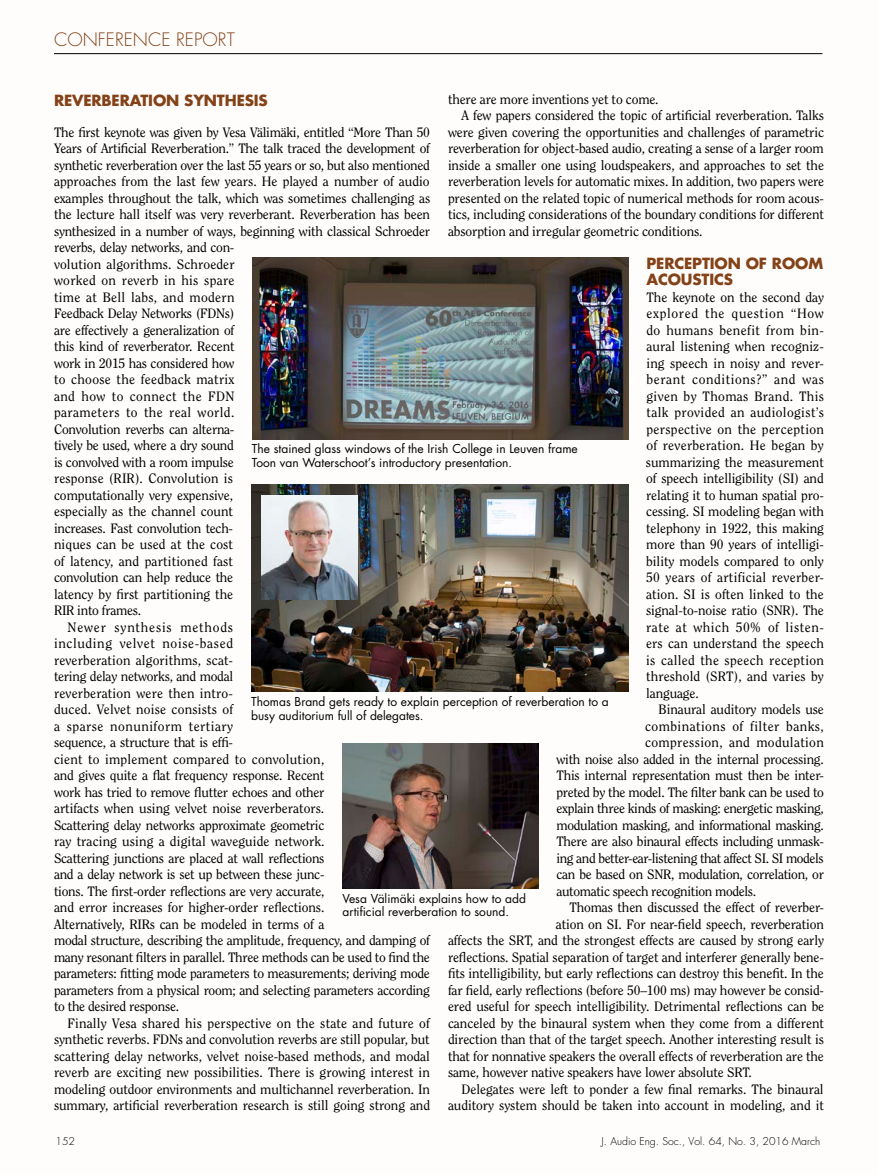
<style>
.page{position:relative;width:878px;height:1175px;background:#fff}
.page>*{position:absolute;margin:0;border:0;box-sizing:border-box;transform-origin:0 0}
.t1{font:300 18px "Futura Std";color:#844218}
.Featurehead{font:700 15px/16.5px "Futura Std";letter-spacing:-.01em;color:#844218}
.Body_text{font:13.5px/16.5px "Clearface Std";letter-spacing:-.01em;color:#000;text-align:justify}
.Paragraph_after_head{font:13.5px/16.5px "Clearface Std";letter-spacing:-.015em;color:#000}
.Body_text-2{font:13.5px "Clearface Std";letter-spacing:-.03em;color:#000}
.Body_text-3{font:13.5px "Clearface Std";letter-spacing:.03em;color:#000}
.Body_text-4{font:13.5px "Clearface Std";letter-spacing:.025em;color:#000}
.Photo_fig_captions{font:12px/13.5px "Futura Std";color:#000}
.t2{font:300 10.5px "Futura Std";color:#000}
</style>
<div class="page">
<hr style="left:54px;top:53px;width:768px;height:1px;background:#000">
<img style="left:252px;top:257px;width:376px;height:182px">
<img style="left:342px;top:743px;width:196px;height:146px">
<img style="left:251px;top:484px;width:377px;height:208px">
<img style="left:262px;top:495px;width:95px;height:104px">
<h1 class="t1" style="left:54px;top:29px;width:182px">CONFERENCE REPORT</h1>
<p class="Body_text" style="left:448px;top:91px;width:212px">there are more inventions yet to come.</p>
<p class="Body_text" style="left:448px;top:107px;width:378px;text-indent:14px">A few papers considered the topic of artificial reverberation. Talks were given covering the opportunities and challenges of parametric reverberation for object-based audio, creating a sense of a larger room inside a smaller one using loudspeakers, and approaches to set the reverberation levels for automatic mixes. In addition, two papers were presented on the related topic of numerical methods for room acous&shy;tics, including considerations of the boundary conditions for different absorption and irregular geometric conditions.</p>
<p class="Featurehead" style="left:646px;top:254px;width:178px">PERCEPTION OF ROOM<br>ACOUSTICS</p>
<p class="Paragraph_after_head" style="left:646px;top:289px;width:180px;text-align:justify">The keynote on the second day explored the question “How do humans benefit from bin&shy;aural listening when recogniz&shy;ing speech in noisy and rever&shy;berant conditions?” and was given by Thomas Brand. This talk provided an audiologist’s perspective on the perception of reverberation. He began by summarizing the measurement of speech intelligibility (SI) and relating it to human spatial pro&shy;cessing. SI modeling began with telephony in 1922, this making more than 90 years of intelligi&shy;bility models compared to only 50 years of artificial reverber&shy;ation. SI is often linked to the signal-to-noise ratio (SNR). The rate at which 50% of listen&shy;ers can understand the speech is called the speech reception threshold (SRT), and varies by language.</p>
<p class="Body_text" style="left:658px;top:701px;width:167px">Binaural auditory models use</p>
<p class="Body_text-3" style="left:645px;top:718px;width:180px">combinations of filter banks,</p>
<p class="Body_text-4" style="left:645px;top:734px;width:180px">compression, and modulation</p>
<p class="Body_text" style="left:556px;top:751px;width:269px">with noise also added in the internal processing.</p>
<p class="Body_text" style="left:556px;top:767px;width:269px">This internal representation must then be inter-</p>
<p class="Body_text" style="left:556px;top:784px;width:269px">preted by the model. The filter bank can be used to</p>
<p class="Body_text" style="left:556px;top:800px;width:269px">explain three kinds of masking: energetic masking,</p>
<p class="Body_text" style="left:556px;top:817px;width:269px">modulation masking, and informational masking.</p>
<p class="Body_text" style="left:556px;top:833px;width:269px">There are also binaural effects including unmask-</p>
<p class="Body_text-2" style="left:556px;top:850px;width:269px">ing and better-ear-listening that affect SI. SI models</p>
<p class="Body_text" style="left:556px;top:866px;width:269px">can be based on SNR, modulation, correlation, or</p>
<p class="Body_text" style="left:556px;top:883px;width:201px">automatic speech recognition models.</p>
<p class="Body_text" style="left:569px;top:899px;width:256px">Thomas then discussed the effect of reverber-</p>
<p class="Body_text" style="left:556px;top:916px;width:269px">ation on SI. For near-field speech, reverberation</p>
<p class="Body_text" style="left:448px;top:932px;width:377px">affects the SRT, and the strongest effects are caused by strong early</p>
<p class="Body_text" style="left:448px;top:949px;width:377px">reflections. Spatial separation of target and interferer generally bene-</p>
<p class="Body_text" style="left:448px;top:965px;width:377px">fits intelligibility, but early reflections can destroy this benefit. In the</p>
<p class="Body_text" style="left:448px;top:982px;width:377px">far field, early reflections (before 50–100 ms) may however be consid-</p>
<p class="Body_text" style="left:448px;top:998px;width:378px">ered useful for speech intelligibility. Detrimental reflections can be</p>
<p class="Body_text" style="left:448px;top:1015px;width:377px">canceled by the binaural system when they come from a different</p>
<p class="Body_text" style="left:448px;top:1031px;width:377px">direction than that of the target speech. Another interesting result is</p>
<p class="Body_text" style="left:448px;top:1048px;width:377px">that for nonnative speakers the overall effects of reverberation are the</p>
<p class="Body_text" style="left:448px;top:1064px;width:305px">same, however native speakers have lower absolute SRT.</p>
<p class="Body_text" style="left:448px;top:1081px;width:377px;text-align:right">Delegates were left to ponder a few final remarks. The binaural auditory system should be taken into account in modeling, and it</p>
<p class="Featurehead" style="left:54px;top:91px;width:215px">REVERBERATION SYNTHESIS</p>
<p class="Paragraph_after_head" style="left:54px;top:124px;width:378px">The first keynote was given by Vesa Välimäki, entitled “More Than 50<br>Years of Artificial Reverberation.” The talk traced the development of synthetic reverberation over the last 55 years or so, but also mentioned approaches from the last few years. He played a number of audio examples throughout the talk, which was sometimes challenging as the lecture hall itself was very reverberant. Reverberation has been synthesized in a number of ways, beginning with classical Schroeder reverbs, delay networks, and con-<br>volution algorithms. Schroeder<br>worked on reverb in his spare<br>time at Bell labs, and modern<br>Feedback Delay Networks (FDNs)<br>are effectively a generalization of<br>this kind of reverberator. Recent<br>work in 2015 has considered how<br>to choose the feedback matrix<br>and how to connect the FDN<br>parameters to the real world.<br>Convolution reverbs can alterna-<br>tively be used, where a dry sound<br>is convolved with a room impulse<br>response (RIR). Convolution is<br>computationally very expensive,<br>especially as the channel count<br>increases. Fast convolution tech-<br>niques can be used at the cost<br>of latency, and partitioned fast<br>convolution can help reduce the<br>latency by first partitioning the<br>RIR into frames.</p>
<p class="Body_text" style="left:54px;top:619px;width:377px;text-align:left;text-indent:14px">Newer synthesis methods<br>including velvet noise-based<br>reverberation algorithms, scat-<br>tering delay networks, and modal<br>reverberation were then intro-<br>duced. Velvet noise consists of<br>a sparse nonuniform tertiary<br>sequence, a structure that is effi-<br>cient to implement compared to convolution,<br>and gives quite a flat frequency response. Recent<br>work has tried to remove flutter echoes and other<br>artifacts when using velvet noise reverberators.<br>Scattering delay networks approximate geometric<br>ray tracing using a digital waveguide network.<br>Scattering junctions are placed at wall reflections<br>and a delay network is set up between these junc-<br>tions. The first-order reflections are very accurate,<br>and error increases for higher-order reflections.<br>Alternatively, RIRs can be modeled in terms of a<br>modal structure, describing the amplitude, frequency, and damping of many resonant filters in parallel. Three methods can be used to find the parameters: fitting mode parameters to measurements; deriving mode parameters from a physical room; and selecting parameters according to the desired response.</p>
<p class="Body_text" style="left:54px;top:1015px;width:377px;text-indent:14px">Finally Vesa shared his perspective on the state and future of synthetic reverbs. FDNs and convolution reverbs are still popular, but scattering delay networks, velvet noise-based methods, and modal reverb are exciting new possibilities. There is growing interest in modeling outdoor environments and multichannel reverberation. In summary, artificial reverberation research is still going strong and</p>
<p class="Photo_fig_captions" style="left:252px;top:442px;width:327px">The stained glass windows of the Irish College in Leuven frame<br>Toon van Waterschoot’s introductory presentation.</p>
<p class="Photo_fig_captions" style="left:251px;top:695px;width:359px">Thomas Brand gets ready to explain perception of reverberation to a busy auditorium full of delegates.</p>
<p class="Photo_fig_captions" style="left:342px;top:891px;width:185px">Vesa Välimäki explains how to add artificial reverberation to sound.</p>
<p class="t2" style="left:56px;top:1134px;width:21px">152</p>
<p class="t2" style="left:601px;top:1134px;width:220px">J. Audio Eng. Soc., Vol. 64, No. 3, 2016 March</p>
</div>
